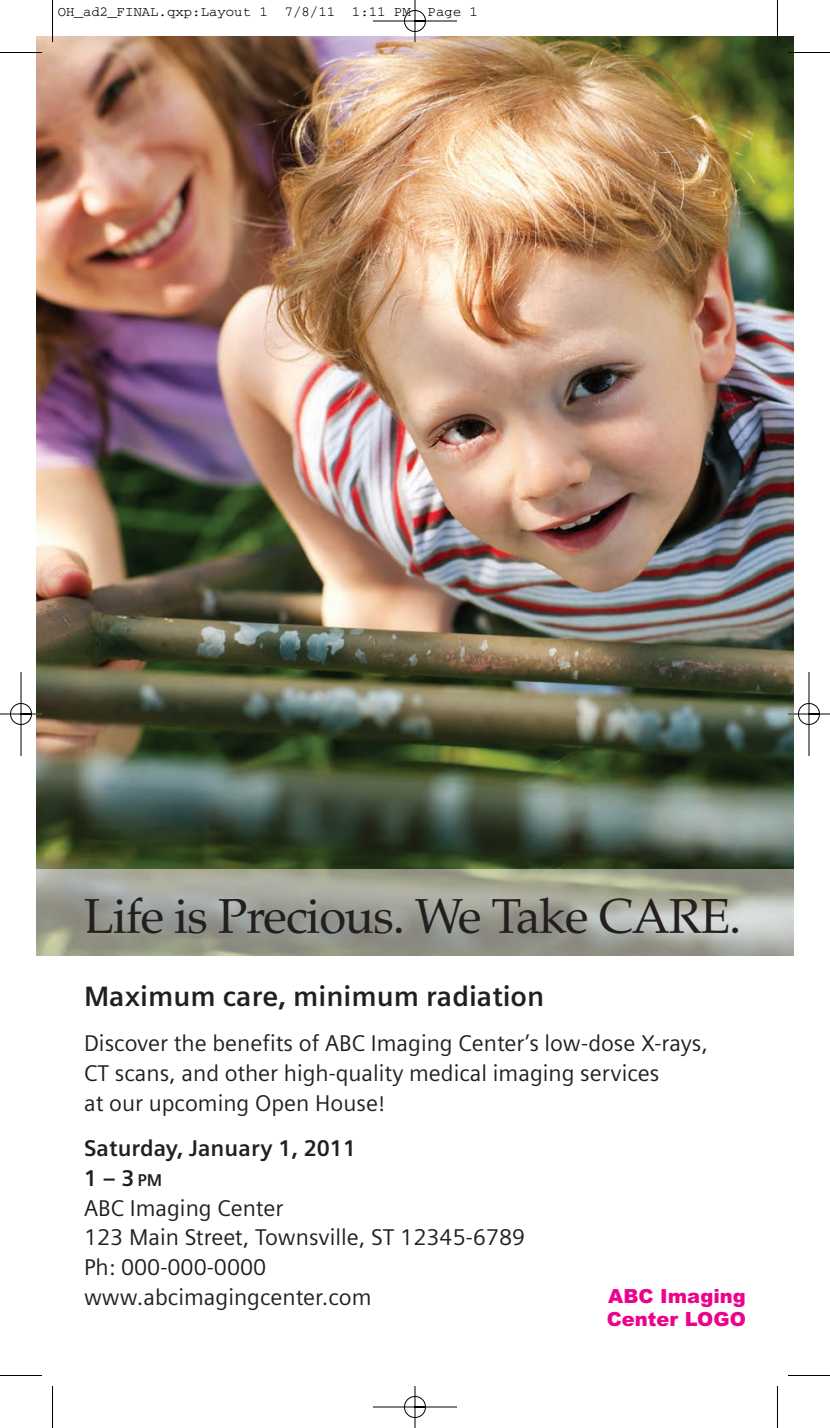
<style>
.page{position:relative;width:830px;height:1428px;background:#fff}
.page>*{position:absolute;margin:0;border:0;box-sizing:border-box;transform-origin:0 0}
.t1{font:49px "Palatino";letter-spacing:-.025em;color:#231f20}
.t2{font:700 28px "Siemens Sans";color:#231f20}
.t3{font:22.75px/29.8px "Siemens Sans";color:#231f20}
.t4{font:900 19.43px/23.3px "Arial";color:#ed028c}
.t5{font:14px "Courier";color:#000}
.s1{font-weight:700}
.s2{font-weight:700;font-size:17.15px}
</style>
<div class="page">
<img style="left:0;top:0;width:830px;height:1428px">
<p class="t5" style="left:58px;top:7px;width:422px">OH_ad2_FINAL.qxp:Layout 1 7/8/11 1:11 PM Page 1</p>
<h1 class="t1" style="left:84px;top:887px;width:658px">Life is Precious. We Take CARE.</h1>
<p class="t2" style="left:84px;top:980px;width:461px">Maximum care, minimum radiation</p>
<p class="t3" style="left:84px;top:1028px;width:625px">Discover the benefits of ABC Imaging Center’s low-dose X-rays,<br>CT scans, and other high-quality medical imaging services<br>at our upcoming Open House!</p>
<p class="t3" style="left:84px;top:1133px;width:443px"><span class="s1">Saturday, January 1, 2011<br>1–3</span><span class="s2">PM<br></span>ABC Imaging Center<br>123 Main Street, Townsville, ST 12345-6789<br>Ph: 000-000-0000 www.abcimagingcenter.com</p>
<p class="t4" style="left:606px;top:1284px;width:141px">ABC Imaging<br>Center LOGO</p>
</div>
